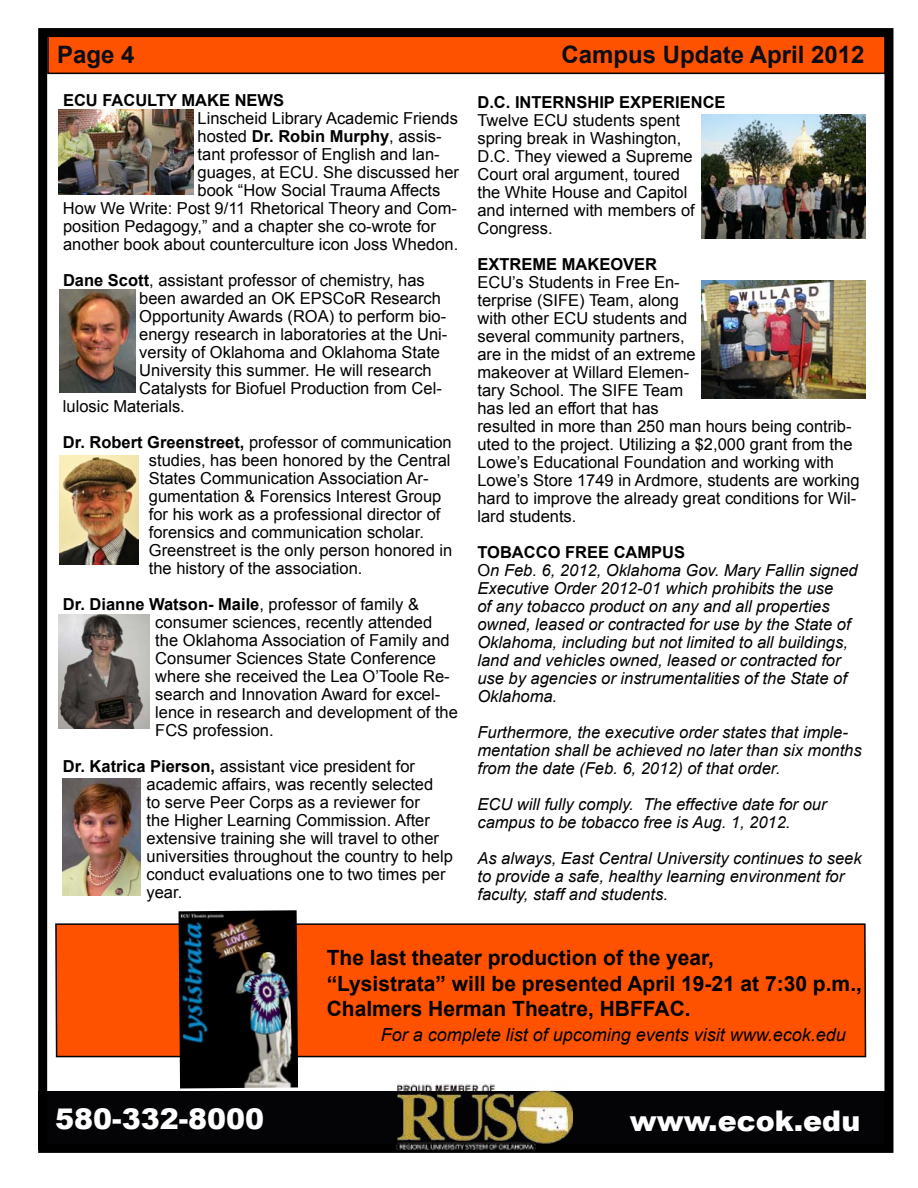
<style>
.page{position:relative;width:918px;height:1188px;background:#fff}
.page>*{position:absolute;margin:0;border:0;box-sizing:border-box;transform-origin:0 0}
.t1{font:900 28.5px "Arial";color:#fff}
.t2{font:700 24px "Arial";color:#0b0e18}
.t3{font:700 21px/25.2px "Arial";color:#000}
.t4{font:italic 18px "Arial";color:#000}
.t5{font:16.5px/18px "Arial";color:#000}
.t6{font:italic 16.5px/18px "Arial";color:#000}
.t7{font:700 16.5px "Arial";color:#000}
.s1{font-weight:400}
.s2{font-weight:700}
.s3{font-weight:700;font-style:normal}
.s4{font-style:normal}
</style>
<div class="page">
<div style="left:48px;top:35px;width:837px;height:38px;background:#fe5200"></div>
<div style="left:47px;top:34px;width:839px;height:40px;border:2px solid #000"></div>
<div style="left:38px;top:1092px;width:848px;height:58px;background:#040407"></div>
<div style="left:38px;top:28px;width:855px;height:1125px;border:9px solid #000"></div>
<img style="left:396px;top:1082px;width:177px;height:68px">
<img style="left:58px;top:615px;width:92px;height:114px">
<img style="left:701px;top:115px;width:164px;height:124px">
<img style="left:62px;top:778px;width:79px;height:118px">
<img style="left:59px;top:289px;width:76px;height:103px">
<img style="left:58px;top:110px;width:136px;height:85px">
<div style="left:55px;top:923px;width:812px;height:135px;background:#fe5200"></div>
<img style="left:179px;top:910px;width:119px;height:178px">
<img style="left:701px;top:281px;width:164px;height:117px">
<img style="left:59px;top:456px;width:79px;height:108px">
<h2 class="t2" style="left:57px;top:38px;width:79px">Page 4</h2>
<h2 class="t2" style="left:561px;top:38px;width:305px">Campus Update April 2012</h2>
<p class="t7" style="left:63px;top:89px;width:223px">ECU FACULTY MAKE NEWS</p>
<p class="t5" style="left:198px;top:109px;width:262px">Linscheid Library Academic Friends</p>
<p class="t7" style="left:198px;top:125px;width:245px"><span class="s1">hosted</span> Dr. Robin Murphy<span class="s1">, assis-</span></p>
<p class="t5" style="left:198px;top:145px;width:244px">tant professor of English and lan-</p>
<p class="t5" style="left:198px;top:163px;width:263px">guages, at ECU. She discussed her</p>
<p class="t5" style="left:198px;top:181px;width:244px">book “How Social Trauma Affects</p>
<p class="t5" style="left:63px;top:199px;width:396px">How We Write: Post 9/11 Rhetorical Theory and Com-</p>
<p class="t5" style="left:63px;top:217px;width:374px">position Pedagogy,” and a chapter she co-wrote for</p>
<p class="t5" style="left:63px;top:235px;width:397px">another book about counterculture icon Joss Whedon.</p>
<p class="t5" style="left:63px;top:271px;width:363px"><span class="s2">Dane Scott</span>, assistant professor of chemistry, has</p>
<p class="t5" style="left:139px;top:289px;width:303px">been awarded an OK EPSCoR Research</p>
<p class="t5" style="left:139px;top:307px;width:308px">Opportunity Awards (ROA) to perform bio-</p>
<p class="t5" style="left:139px;top:325px;width:310px">energy research in laboratories at the Uni-</p>
<p class="t5" style="left:139px;top:343px;width:302px">versity of Oklahoma and Oklahoma State</p>
<p class="t5" style="left:139px;top:361px;width:294px">University this summer. He will research</p>
<p class="t5" style="left:139px;top:379px;width:304px">Catalysts for Biofuel Production from Cel-</p>
<p class="t5" style="left:63px;top:397px;width:123px">lulosic Materials.</p>
<p class="t5" style="left:149px;top:433px;width:305px;text-indent:-86px"><span class="s2">Dr. Robert Greenstreet,</span> professor of communication studies, has been honored by the Central States Communication Association Ar&shy;gumentation &amp; Forensics Interest Group for his work as a professional director of forensics and communication scholar.<br>Greenstreet is the only person honored in the history of the association.</p>
<p class="t5" style="left:155px;top:595px;width:304px;text-indent:-92px"><span class="s2">Dr. Dianne Watson- Maile</span>, professor of family &amp; consumer sciences, recently attended the Oklahoma Association of Family and Consumer Sciences State Conference where she received the Lea O’Toole Re&shy;search and Innovation Award for excel&shy;lence in research and development of the FCS profession.</p>
<p class="t5" style="left:147px;top:758px;width:308px;text-indent:-84px"><span class="s2">Dr. Katrica Pierson,</span> assistant vice president for academic affairs, was recently selected<br>to serve Peer Corps as a reviewer for<br>the Higher Learning Commission. After extensive training she will travel to other universities throughout the country to help conduct evaluations one to two times per year.</p>
<p class="t7" style="left:477px;top:91px;width:250px">D.C. INTERNSHIP EXPERIENCE</p>
<p class="t5" style="left:477px;top:111px;width:219px">Twelve ECU students spent spring break in Washington,<br>D.C. They viewed a Supreme<br>Court oral argument, toured the White House and Capitol and interned with members of<br>Congress.</p>
<p class="t7" style="left:477px;top:253px;width:181px">EXTREME MAKEOVER</p>
<p class="t5" style="left:477px;top:273px;width:384px">ECU’s Students in Free En-<br>terprise (SIFE) Team, along<br>with other ECU students and<br>several community partners,<br>are in the midst of an extreme<br>makeover at Willard Elemen-<br>tary School. The SIFE Team<br>has led an effort that has<br>resulted in more than 250 man hours being contrib&shy;uted to the project. Utilizing a $2,000 grant from the Lowe’s Educational Foundation and working with Lowe’s Store 1749 in Ardmore, students are working hard to improve the already great conditions for Wil&shy;lard students.</p>
<p class="t6" style="left:477px;top:543px;width:382px"><span class="s3">TOBACCO FREE CAMPUS<br></span><span class="s4">O</span>n Feb. 6, 2012, Oklahoma Gov. Mary Fallin signed Executive Order 2012-01 which prohibits the use<br>of any tobacco product on any and all properties owned, leased or contracted for use by the State of Oklahoma, including but not limited to all buildings, land and vehicles owned, leased or contracted for use by agencies or instrumentalities of the State of Oklahoma.</p>
<p class="t6" style="left:477px;top:723px;width:386px">Furthermore, the executive order states that imple&shy;mentation shall be achieved no later than six months from the date (Feb. 6, 2012) of that order.</p>
<p class="t6" style="left:477px;top:795px;width:351px">ECU will fully comply. The effective date for our campus to be tobacco free is Aug. 1, 2012.</p>
<p class="t6" style="left:477px;top:849px;width:386px">As always, East Central University continues to seek to provide a safe, healthy learning environment for faculty, staff and students.</p>
<p class="t3" style="left:327px;top:946px;width:537px">The last theater production of the year,<br>“Lysistrata” will be presented April 19-21 at 7:30 p.m.,<br>Chalmers Herman Theatre, HBFFAC.</p>
<p class="t4" style="left:381px;top:1023px;width:467px">For a complete list of upcoming events visit www.ecok.edu</p>
<h1 class="t1" style="left:55px;top:1098px;width:211px">580-332-8000</h1>
<h1 class="t1" style="left:630px;top:1100px;width:232px">www.ecok.edu</h1>
</div>
